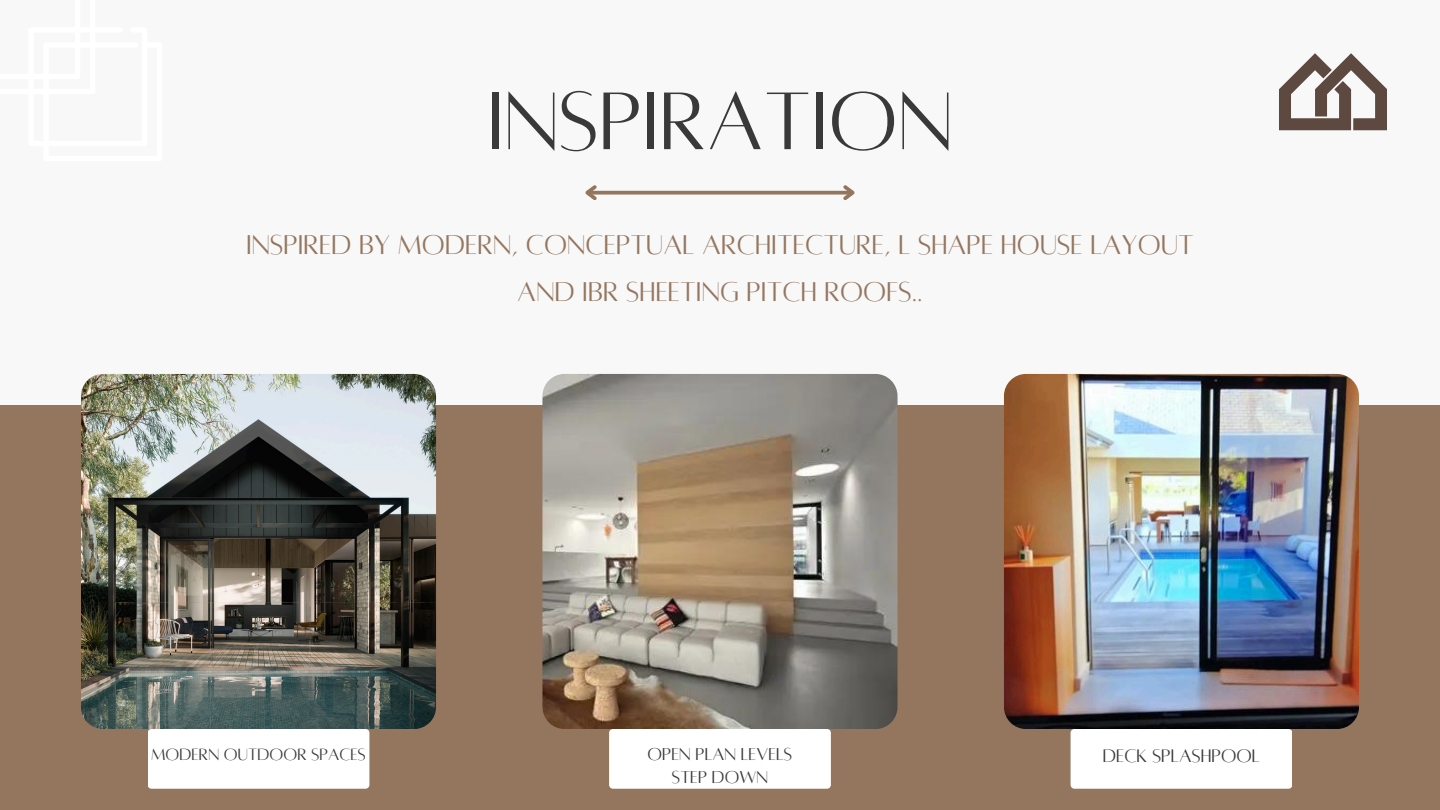
<style>
.page{position:relative;width:1440px;height:810px;background:#f8f8f8}
.page>*{position:absolute;margin:0;border:0;box-sizing:border-box;transform-origin:0 0}
.t1{font:90px "Alta regular";color:#393939}
.t2{font:30px/47.2px "Alta regular";color:#94765f;text-align:center}
.t3{font:20px "Alta regular";color:#393939}
.t4{font:19px "Alta regular";color:#393939}
.t5{font:18px "Alta regular";color:#393939}
</style>
<div class="page">
<div style="left:0;top:405px;width:1440px;height:405px;background:#94765f"></div>
<img style="left:542px;top:374px;width:356px;height:355px;border-radius:22px">
<img style="left:1004px;top:374px;width:355px;height:355px;border-radius:22px">
<img style="left:81px;top:374px;width:355px;height:355px;border-radius:22px">
<div style="left:609px;top:729px;width:222px;height:60px;background:#fff;border-radius:4px"></div>
<div style="left:1071px;top:729px;width:221px;height:60px;background:#fff;border-radius:4px"></div>
<div style="left:148px;top:729px;width:221px;height:60px;background:#fff;border-radius:4px"></div>
<svg style="left:600px;top:191px;width:240px;height:4px"></svg>
<svg style="left:585px;top:185px;width:15px;height:15px"></svg>
<svg style="left:840px;top:185px;width:15px;height:15px"></svg>
<svg style="left:1279px;top:53px;width:108px;height:77px"></svg>
<p class="t1" style="left:487px;top:77px;width:468px">INSPIRATION</p>
<p class="t2" style="left:246px;top:221px;width:949px">iNSPIRED BY MODERN, CONCEPTUAL ARCHITECTURE, L SHAPE HOUSE LAYOUT<br>AND IBR SHEETING PITCH ROOFS..</p>
<p class="t5" style="left:151px;top:746px;width:216px">MODERN OUTDOOR SPACES</p>
<p class="t4" style="left:648px;top:745px;width:146px">OPEN PLAN LEVELS</p>
<p class="t4" style="left:672px;top:767px;width:98px">STEP DOWN</p>
<p class="t3" style="left:1103px;top:746px;width:159px">DECK SPLASHPOOL</p>
</div>
